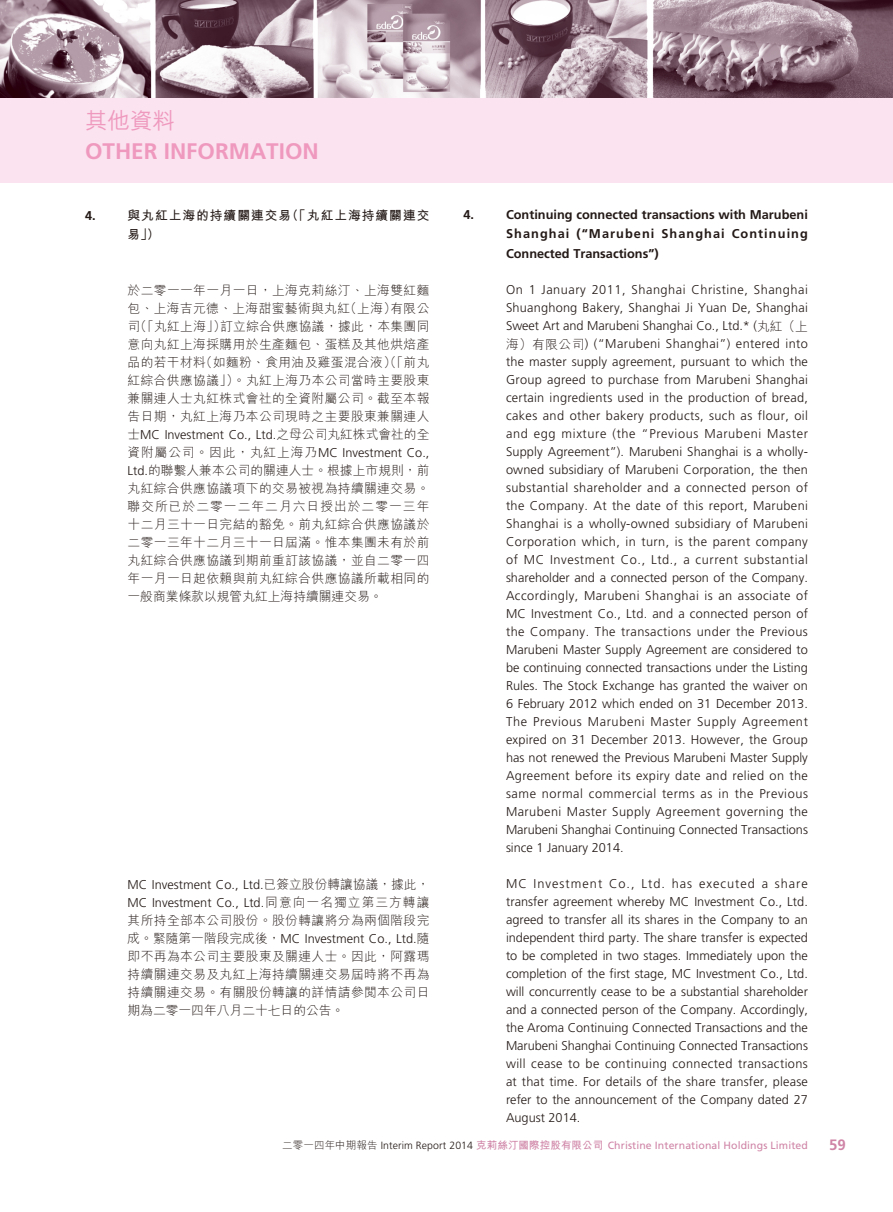
<style>
.page{position:relative;width:893px;height:1212px;background:#fff}
.page>*{position:absolute;margin:0;border:0;box-sizing:border-box;transform-origin:0 0}
.t1{font:700 22.5px "Frutiger LT Std";color:#ef99bf}
.t2{font:22.5px "M Hei HK Medium E Ten B5 H";color:#ef99bf}
.t3{font:700 15px "Frutiger LT Std";color:#cf84a6}
.t4{font:300 12.75px/18px "Frutiger LT Std";color:#231916;text-align:justify}
.t5{font:12.75px/18px "M Hei HK Light E Ten B5 H";letter-spacing:.03em;color:#231916;text-align:justify}
.t6{font:700 12.75px/19.5px "Frutiger LT Std";letter-spacing:.085em;color:#231916;text-align:justify}
.t7{font:12.75px/19.5px "M Hei HK Bold E Ten B5 H";letter-spacing:.075em;color:#231916}
.t8{font:10.5px "Frutiger LT Std";letter-spacing:.01em;color:#cf84a6}
.s1{font-family:"M Hei HK Light E Ten B5 H";font-weight:400}
.s2{font-family:"Frutiger LT Std";font-weight:300}
.s3{font-family:"M Hei HK Light E Ten B5 H";color:#231916}
.s4{font-weight:300;color:#231916}
.s5{font-family:"M Hei HK Bold E Ten B5 H"}
</style>
<div class="page">
<img style="left:0;top:0;width:893px;height:98px">
<div style="left:0;top:98px;width:893px;height:85px;background:#fbe4ef"></div>
<h1 class="t2" style="left:85px;top:112px;width:91px">其他資料</h1>
<h1 class="t1" style="left:85px;top:140px;width:235px">OTHER INFORMATION</h1>
<p class="t6" style="left:85px;top:206px;width:12px">4.</p>
<p class="t7" style="left:128px;top:207px;width:303px">與丸紅上海的持續關連交易（「丸紅上海持續關連交易」）</p>
<p class="t5" style="left:128px;top:283px;width:303px">於二零一一年一月一日，上海克莉絲汀、上海雙紅麵包、上海吉元德、上海甜蜜藝術與丸紅（上海）有限公司（「丸紅上海」）訂立綜合供應協議，據此，本集團同意向丸紅上海採購用於生產麵包、蛋糕及其他烘焙產品的若干材料（如麵粉、食用油及雞蛋混合液）（「前丸紅綜合供應協議」）。丸紅上海乃本公司當時主要股東兼關連人士丸紅株式會社的全資附屬公司。截至本報告日期，丸紅上海乃本公司現時之主要股東兼關連人</p>
<p class="t4" style="left:128px;top:426px;width:303px"><span class="s1">士</span>MC Investment Co., Ltd.<span class="s1">之母公司丸紅株式會社的全資附屬公司。因此，丸紅上海乃</span>MC Investment Co.,</p>
<p class="t5" style="left:128px;top:463px;width:303px"><span class="s2">Ltd.</span>的聯繫人兼本公司的關連人士。根據上市規則，前丸紅綜合供應協議項下的交易被視為持續關連交易。聯交所已於二零一二年二月六日授出於二零一三年十二月三十一日完結的豁免。前丸紅綜合供應協議於二零一三年十二月三十一日屆滿。惟本集團未有於前丸紅綜合供應協議到期前重訂該協議，並自二零一四年一月一日起依賴與前丸紅綜合供應協議所載相同的一般商業條款以規管丸紅上海持續關連交易。</p>
<p class="t4" style="left:128px;top:876px;width:303px">MC Investment Co., Ltd.<span class="s1">已簽立股份轉讓協議，據此，<br></span>MC Investment Co., Ltd.<span class="s1">同意向一名獨立第三方轉讓</span></p>
<p class="t5" style="left:128px;top:913px;width:303px">其所持全部本公司股份。股份轉讓將分為兩個階段完</p>
<p class="t4" style="left:128px;top:930px;width:303px"><span class="s1">成。緊隨第一階段完成後，</span>MC Investment Co., Ltd.<span class="s1">隨</span></p>
<p class="t5" style="left:128px;top:949px;width:303px">即不再為本公司主要股東及關連人士。因此，阿露瑪持續關連交易及丸紅上海持續關連交易屆時將不再為持續關連交易。有關股份轉讓的詳情請參閱本公司日期為二零一四年八月二十七日的公告。</p>
<p class="t6" style="left:463px;top:205px;width:12px">4.</p>
<p class="t6" style="left:506px;top:205px;width:303px">Continuing connected transactions with Marubeni Shanghai (“Marubeni Shanghai Continuing Connected Transactions”)</p>
<p class="t4" style="left:506px;top:281px;width:303px">On 1 January 2011, Shanghai Christine, Shanghai Shuanghong Bakery, Shanghai Ji Yuan De, Shanghai Sweet Art and Marubeni Shanghai Co., Ltd.* (<span class="s1">丸紅（上海）有限公司</span>) (“Marubeni Shanghai”) entered into the master supply agreement, pursuant to which the Group agreed to purchase from Marubeni Shanghai certain ingredients used in the production of bread, cakes and other bakery products, such as flour, oil and egg mixture (the “Previous Marubeni Master Supply Agreement”). Marubeni Shanghai is a wholly&shy;owned subsidiary of Marubeni Corporation, the then substantial shareholder and a connected person of the Company. At the date of this report, Marubeni Shanghai is a wholly-owned subsidiary of Marubeni Corporation which, in turn, is the parent company of MC Investment Co., Ltd., a current substantial shareholder and a connected person of the Company.<br>Accordingly, Marubeni Shanghai is an associate of MC Investment Co., Ltd. and a connected person of the Company. The transactions under the Previous Marubeni Master Supply Agreement are considered to be continuing connected transactions under the Listing Rules. The Stock Exchange has granted the waiver on 6 February 2012 which ended on 31 December 2013.<br>The Previous Marubeni Master Supply Agreement expired on 31 December 2013. However, the Group has not renewed the Previous Marubeni Master Supply Agreement before its expiry date and relied on the same normal commercial terms as in the Previous Marubeni Master Supply Agreement governing the Marubeni Shanghai Continuing Connected Transactions since 1 January 2014.</p>
<p class="t4" style="left:506px;top:875px;width:303px">MC Investment Co., Ltd. has executed a share transfer agreement whereby MC Investment Co., Ltd. agreed to transfer all its shares in the Company to an independent third party. The share transfer is expected to be completed in two stages. Immediately upon the completion of the first stage, MC Investment Co., Ltd. will concurrently cease to be a substantial shareholder and a connected person of the Company. Accordingly, the Aroma Continuing Connected Transactions and the Marubeni Shanghai Continuing Connected Transactions will cease to be continuing connected transactions at that time. For details of the share transfer, please refer to the announcement of the Company dated 27<br>August 2014.</p>
<p class="t8" style="left:282px;top:1140px;width:527px"><span class="s3">二零一四年中期報告</span> <span class="s4">Interim Report 2014</span> <span class="s5">克莉絲汀國際控股有限公司</span> Christine International Holdings Limited</p>
<p class="t3" style="left:829px;top:1137px;width:18px">59</p>
</div>
